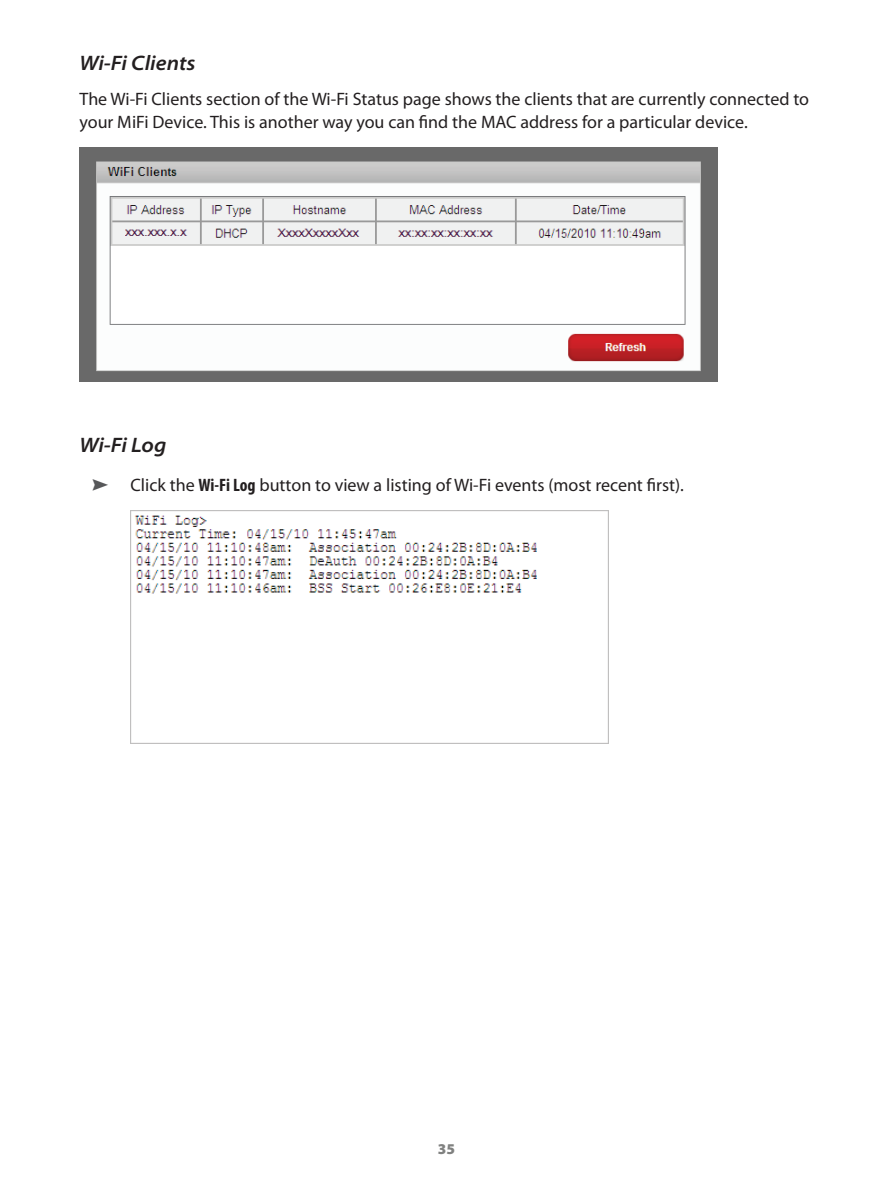
<style>
.page{position:relative;width:893px;height:1188px;background:#fff}
.page>*{position:absolute;margin:0;border:0;box-sizing:border-box;transform-origin:0 0}
.t1{font:italic 600 semi-expanded 21px "Myriad Pro";color:#231f20}
.t2{font:18px/22.5px "Myriad Pro";color:#231f20}
.t3{font:900 15px "Myriad Pro";color:#808180}
.s1{color:#57585a}
.s2{font-weight:700;font-stretch:condensed}
</style>
<div class="page">
<img style="left:80px;top:148px;width:637px;height:233px">
<img style="left:131px;top:511px;width:478px;height:233px">
<p class="t1" style="left:80px;top:51px;width:118px">Wi-Fi Clients</p>
<p class="t2" style="left:80px;top:87px;width:731px">The Wi-Fi Clients section of the Wi-Fi Status page shows the clients that are currently connected to your MiFi Device. This is another way you can find the MAC address for a particular device.</p>
<p class="t1" style="left:80px;top:433px;width:88px">Wi-Fi Log</p>
<p class="t2" style="left:92px;top:473px;width:593px"><span class="s1">➤</span> Click the <span class="s2">Wi-Fi Log</span> button to view a listing of Wi-Fi events (most recent first).</p>
<p class="t3" style="left:438px;top:1140px;width:19px">35</p>
</div>
